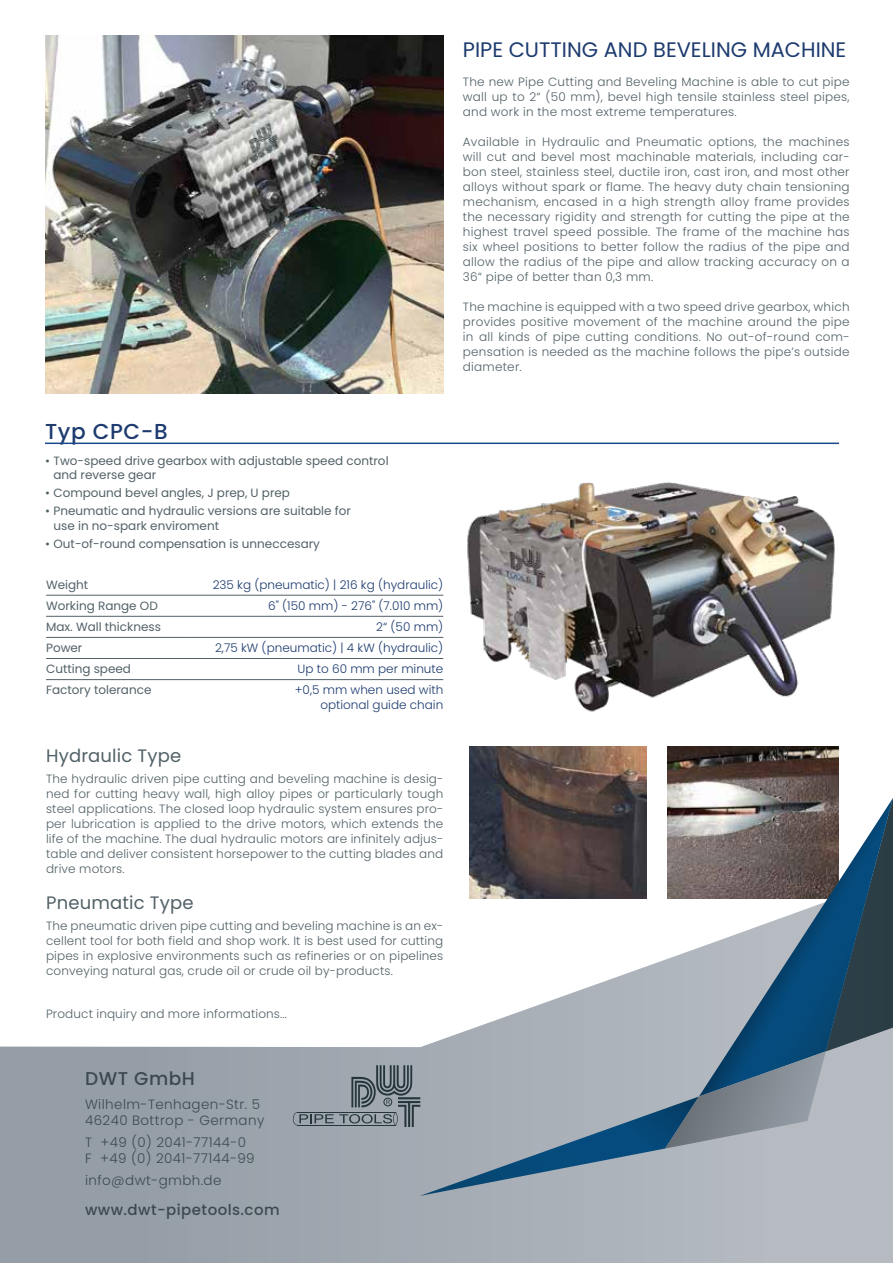
<style>
.page{position:relative;width:893px;height:1263px;background:#fff}
.page>*{position:absolute;margin:0;border:0;box-sizing:border-box;transform-origin:0 0}
.t1{font:500 21.6px "Poppins";letter-spacing:.03em;color:#1d3b6f}
.t2{font:21px "Poppins";color:#1d3b6f}
.t3{font:500 18.45px "Poppins";letter-spacing:.03em;color:#253539}
.t4{font:18px "Poppins";letter-spacing:.01em;color:#526167}
.t5{font:500 15px "Poppins";letter-spacing:.03em;color:#253539}
.t6{font:300 13.5px/16.2px "Poppins";letter-spacing:.03em;color:#253539}
.t7{font:300 12px/15px "Poppins";letter-spacing:.02em;color:#526167;text-align:justify}
.t8{font:12px/14.4px "Poppins";color:#526167}
.t9{font:300 12px/14.4px "Poppins";color:#1d3b6f;text-align:right}
</style>
<div class="page">
<img style="left:467px;top:482px;width:368px;height:230px">
<img style="left:45px;top:35px;width:398px;height:359px">
<hr style="left:46px;top:595px;width:139px;height:1px;background:#526167">
<hr style="left:185px;top:595px;width:258px;height:1px;background:#526167">
<hr style="left:46px;top:616px;width:139px;height:1px;background:#526167">
<hr style="left:185px;top:616px;width:258px;height:1px;background:#526167">
<hr style="left:46px;top:637px;width:139px;height:1px;background:#526167">
<hr style="left:185px;top:637px;width:258px;height:1px;background:#526167">
<hr style="left:46px;top:658px;width:139px;height:1px;background:#526167">
<hr style="left:185px;top:658px;width:258px;height:1px;background:#526167">
<hr style="left:46px;top:679px;width:139px;height:1px;background:#526167">
<hr style="left:185px;top:679px;width:258px;height:1px;background:#526167">
<hr style="left:45px;top:443px;width:794px;height:1px;background:#1b498d">
<img style="left:668px;top:746px;width:171px;height:52px">
<img style="left:470px;top:746px;width:177px;height:52px">
<svg style="left:0;top:1046px;width:893px;height:217px;background:#9fa6ae"></svg>
<svg style="left:293px;top:798px;width:600px;height:398px"></svg>
<h2 class="t2" style="left:463px;top:38px;width:385px">PIPE CUTTING AND BEVELING MACHINE</h2>
<p class="t7" style="left:463px;top:74px;width:388px">The new Pipe Cutting and Beveling Machine is able to cut pipe wall up to 2“ (50 mm), bevel high tensile stainless steel pipes, and work in the most extreme temperatures.</p>
<p class="t7" style="left:463px;top:134px;width:388px">Available in Hydraulic and Pneumatic options, the machines will cut and bevel most machinable materials, including car&shy;bon steel, stainless steel, ductile iron, cast iron, and most other alloys without spark or flame. The heavy duty chain tensioning mechanism, encased in a high strength alloy frame provides the necessary rigidity and strength for cutting the pipe at the highest travel speed possible. The frame of the machine has six wheel positions to better follow the radius of the pipe and allow the radius of the pipe and allow tracking accuracy on a 36“ pipe of better than 0,3 mm.</p>
<p class="t7" style="left:463px;top:299px;width:388px">The machine is equipped with a two speed drive gearbox, which provides positive movement of the machine around the pipe in all kinds of pipe cutting conditions. No out-of-round com&shy;pensation is needed as the machine follows the pipe’s outside diameter.</p>
<h1 class="t1" style="left:45px;top:419px;width:124px">Typ CPC-B</h1>
<p class="t8" style="left:54px;top:453px;width:337px;text-indent:-9px">• Two-speed drive gearbox with adjustable speed control and reverse gear</p>
<p class="t8" style="left:45px;top:486px;width:247px">• Compound bevel angles, J prep, U prep</p>
<p class="t8" style="left:54px;top:504px;width:299px;text-indent:-9px">• Pneumatic and hydraulic versions are suitable for use in no-spark enviroment</p>
<p class="t8" style="left:45px;top:536px;width:277px">• Out-of-round compensation is unneccesary</p>
<p class="t8" style="left:46px;top:577px;width:44px">Weight</p>
<p class="t9" style="left:213px;top:577px;width:232px">235 kg (pneumatic) | 216 kg (hydraulic)</p>
<p class="t8" style="left:46px;top:599px;width:113px">Working Range OD</p>
<p class="t9" style="left:268px;top:599px;width:177px">6" (150 mm) - 276" (7.010 mm)</p>
<p class="t8" style="left:46px;top:620px;width:116px">Max. Wall thickness</p>
<p class="t9" style="left:376px;top:620px;width:69px">2“ (50 mm)</p>
<p class="t8" style="left:46px;top:641px;width:38px">Power</p>
<p class="t9" style="left:215px;top:641px;width:230px">2,75 kW (pneumatic) | 4 kW (hydraulic)</p>
<p class="t8" style="left:46px;top:662px;width:86px">Cutting speed</p>
<p class="t9" style="left:298px;top:662px;width:147px">Up to 60 mm per minute</p>
<p class="t8" style="left:46px;top:683px;width:107px">Factory tolerance</p>
<p class="t9" style="left:295px;top:683px;width:150px">+0,5 mm when used with optional guide chain</p>
<h3 class="t4" style="left:46px;top:745px;width:137px">Hydraulic Type</h3>
<p class="t7" style="left:46px;top:771px;width:399px">The hydraulic driven pipe cutting and beveling machine is desig&shy;ned for cutting heavy wall, high alloy pipes or particularly tough steel applications. The closed loop hydraulic system ensures pro&shy;per lubrication is applied to the drive motors, which extends the life of the machine. The dual hydraulic motors are infinitely adjus&shy;table and deliver consistent horsepower to the cutting blades and drive motors.</p>
<h3 class="t4" style="left:46px;top:892px;width:149px">Pneumatic Type</h3>
<p class="t7" style="left:46px;top:918px;width:399px">The pneumatic driven pipe cutting and beveling machine is an ex&shy;cellent tool for both field and shop work. It is best used for cutting pipes in explosive environments such as refineries or on pipelines conveying natural gas, crude oil or crude oil by-products.</p>
<p class="t7" style="left:46px;top:1007px;width:242px">Product inquiry and more informations...</p>
<h3 class="t3" style="left:85px;top:1067px;width:111px">DWT GmbH</h3>
<p class="t6" style="left:85px;top:1096px;width:181px">Wilhelm-Tenhagen-Str. 5<br>46240 Bottrop - Germany</p>
<p class="t6" style="left:85px;top:1134px;width:171px">T +49 (0) 2041-77144-0<br>F +49 (0) 2041-77144-99</p>
<p class="t6" style="left:85px;top:1172px;width:138px">info@dwt-gmbh.de</p>
<p class="t5" style="left:85px;top:1201px;width:196px">www.dwt-pipetools.com</p>
</div>
